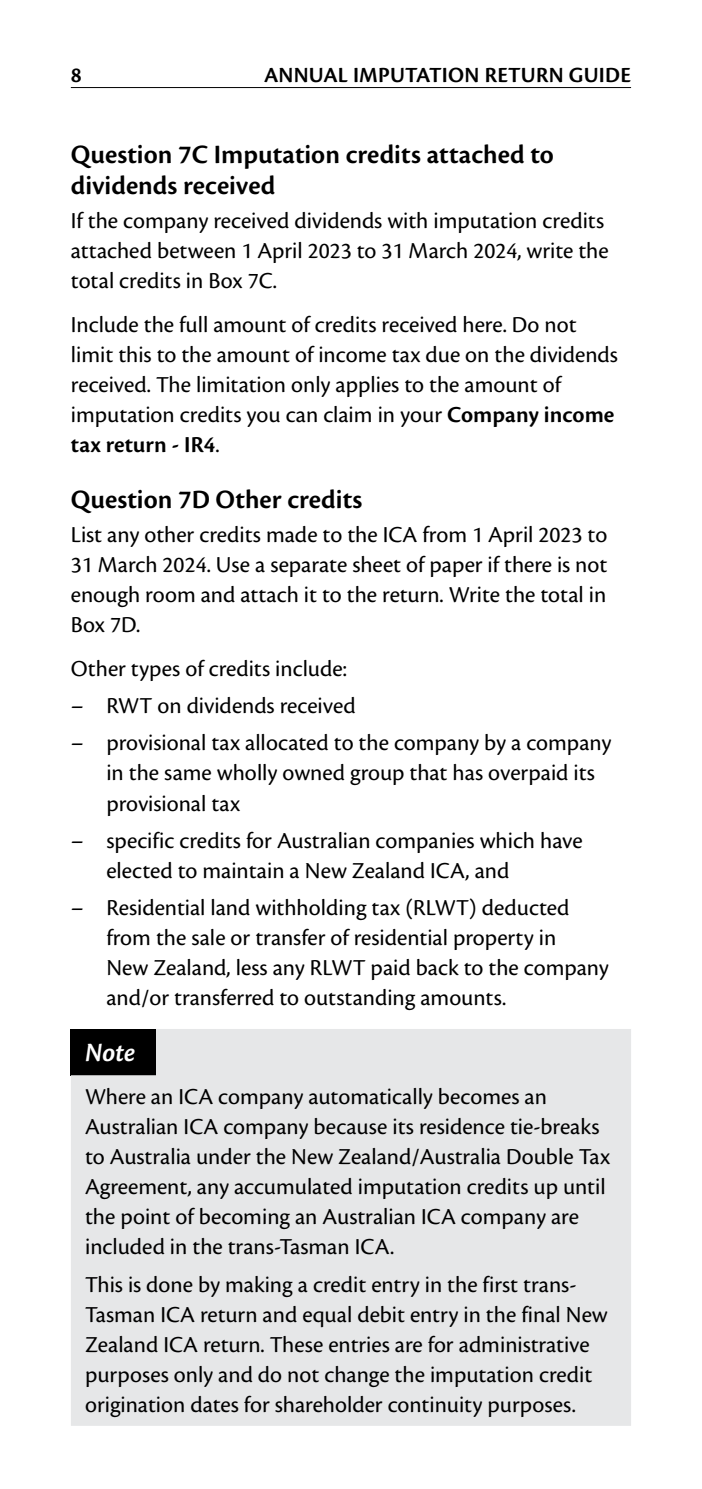
<style>
.page{position:relative;width:702px;height:1489px;background:#fff}
.page>*{position:absolute;margin:0;border:0;box-sizing:border-box;transform-origin:0 0}
.t1{font:600 27.5px/31.2px "Cronos Pro";color:#000}
.t2{font:italic 600 27.5px "Cronos Pro";color:#fff}
.t3{font:23.75px/30px "Cronos Pro";color:#000}
.t4{font:600 22.5px "Cronos Pro";letter-spacing:.01em;color:#000}
.s1{font-weight:600}
</style>
<div class="page">
<hr style="left:71px;top:87px;width:560px;height:1px;background:#000">
<div style="left:71px;top:1029px;width:560px;height:396px;background:#e6e7e8"></div>
<p class="t4" style="left:71px;top:62px;width:12px">8</p>
<p class="t4" style="left:264px;top:62px;width:368px">ANNUAL IMPUTATION RETURN GUIDE</p>
<p class="t1" style="left:71px;top:139px;width:484px">Question 7C Imputation credits attached to dividends received</p>
<p class="t3" style="left:71px;top:206px;width:539px">If the company received dividends with imputation credits attached between 1 April 2023 to 31 March 2024, write the total credits in Box 7C.</p>
<p class="t3" style="left:71px;top:310px;width:548px">Include the full amount of credits received here. Do not limit this to the amount of income tax due on the dividends received. The limitation only applies to the amount of imputation credits you can claim in your <span class="s1">Company income tax return - IR4</span>.</p>
<p class="t1" style="left:71px;top:484px;width:293px">Question 7D Other credits</p>
<p class="t3" style="left:71px;top:519px;width:538px;text-align:justify">List any other credits made to the ICA from 1 April 2023 to 31 March 2024. Use a separate sheet of paper if there is not enough room and attach it to the return. Write the total in Box 7D.</p>
<p class="t3" style="left:71px;top:654px;width:277px">Other types of credits include:</p>
<p class="t3" style="left:71px;top:691px;width:286px">– RWT on dividends received</p>
<p class="t3" style="left:106px;top:728px;width:506px;text-indent:-35px">– provisional tax allocated to the company by a company in the same wholly owned group that has overpaid its provisional tax</p>
<p class="t3" style="left:106px;top:825px;width:478px;text-indent:-35px">– specific credits for Australian companies which have elected to maintain a New Zealand ICA, and</p>
<p class="t3" style="left:106px;top:892px;width:504px;text-indent:-35px">– Residential land withholding tax (RLWT) deducted from the sale or transfer of residential property in<br>New Zealand, less any RLWT paid back to the company and/or transferred to outstanding amounts.</p>
<p class="t2" style="left:85px;top:1036px;width:52px">Note</p>
<p class="t3" style="left:85px;top:1082px;width:526px">Where an ICA company automatically becomes an Australian ICA company because its residence tie-breaks to Australia under the New Zealand/Australia Double Tax Agreement, any accumulated imputation credits up until the point of becoming an Australian ICA company are included in the trans-Tasman ICA.</p>
<p class="t3" style="left:85px;top:1269px;width:524px">This is done by making a credit entry in the first trans-Tasman ICA return and equal debit entry in the final New Zealand ICA return. These entries are for administrative purposes only and do not change the imputation credit origination dates for shareholder continuity purposes.</p>
</div>
